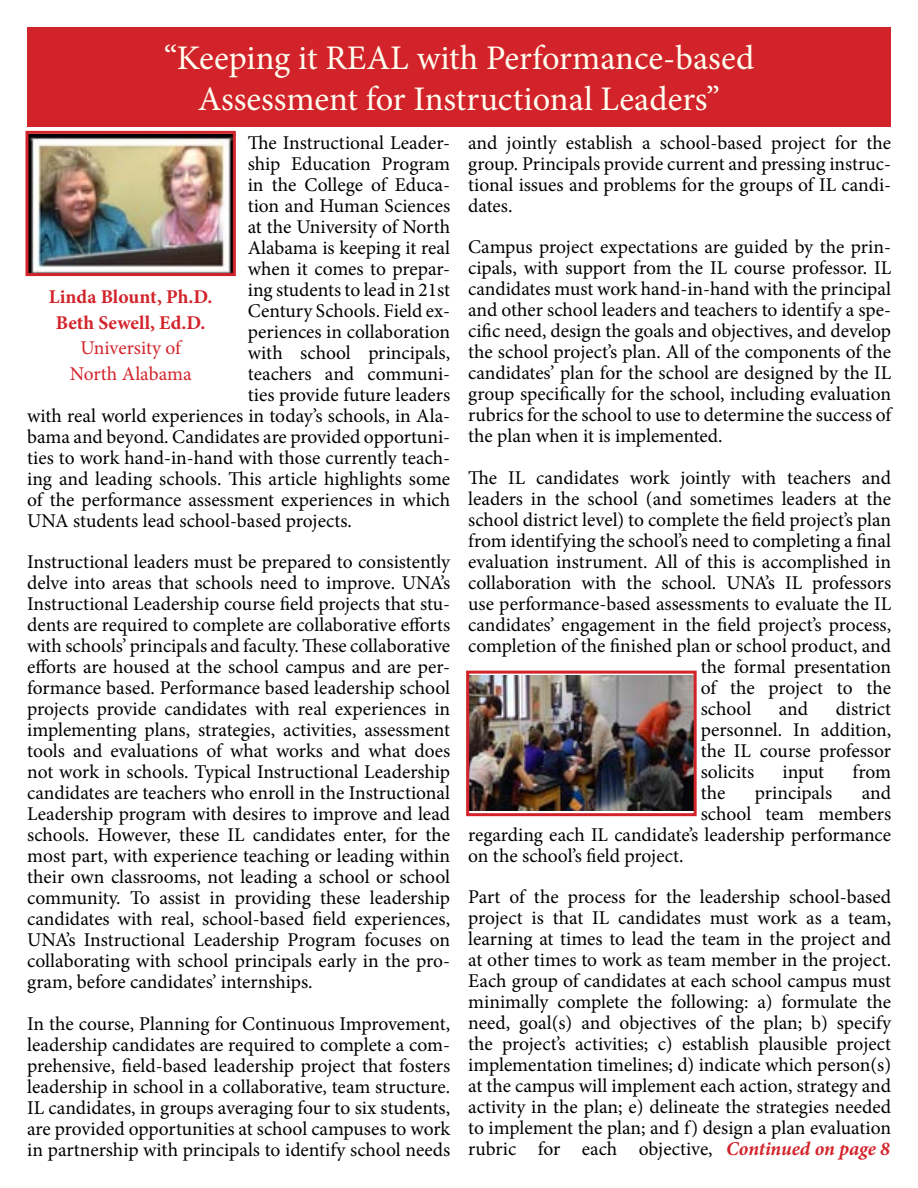
<style>
.page{position:relative;width:918px;height:1188px;background:#fff}
.page>*{position:absolute;margin:0;border:0;box-sizing:border-box;transform-origin:0 0}
.t1{font:34.5px/41.4px "Minion Pro";color:#fffef0;text-align:center}
.t2{font:19.5px/21px "Minion Pro";color:#000;text-align:justify}
.t3{font:700 19.5px/25.5px "Minion Pro";color:#d2232a;text-align:center}
.t4{font:19.5px/25.5px "Minion Pro";letter-spacing:-.005em;color:#d2232a;text-align:center}
.t5{font:italic 700 19.5px "Minion Pro";color:#d2232a}
</style>
<div class="page">
<div style="left:27px;top:27px;width:864px;height:99px;background:#d2232a"></div>
<img style="left:30px;top:135px;width:202px;height:137px">
<div style="left:26px;top:131px;width:210px;height:145px;border:3px solid #d2232a"></div>
<img style="left:470px;top:676px;width:223px;height:135px">
<div style="left:466px;top:671px;width:231px;height:145px;border:3px solid #d2232a"></div>
<h1 class="t1" style="left:164px;top:37px;width:592px">“Keeping it REAL with Performance-based<br>Assessment for Instructional Leaders”</h1>
<p class="t2" style="left:248px;top:133px;width:204px">The Instructional Leader-</p>
<p class="t2" style="left:248px;top:154px;width:204px">ship Education Program</p>
<p class="t2" style="left:248px;top:175px;width:204px">in the College of Educa-</p>
<p class="t2" style="left:248px;top:196px;width:204px">tion and Human Sciences</p>
<p class="t2" style="left:248px;top:217px;width:204px">at the University of North</p>
<p class="t2" style="left:248px;top:238px;width:204px">Alabama is keeping it real</p>
<p class="t2" style="left:248px;top:259px;width:204px">when it comes to prepar-</p>
<p class="t2" style="left:248px;top:280px;width:204px">ing students to lead in 21st</p>
<p class="t2" style="left:248px;top:301px;width:204px">Century Schools. Field ex-</p>
<p class="t2" style="left:248px;top:322px;width:204px">periences in collaboration</p>
<p class="t2" style="left:248px;top:343px;width:204px">with school principals,</p>
<p class="t2" style="left:248px;top:364px;width:204px">teachers and communi-</p>
<p class="t2" style="left:248px;top:385px;width:204px">ties provide future leaders</p>
<p class="t2" style="left:27px;top:406px;width:424px">with real world experiences in today’s schools, in Ala-</p>
<p class="t2" style="left:27px;top:427px;width:424px">bama and beyond. Candidates are provided opportuni-</p>
<p class="t2" style="left:27px;top:448px;width:425px">ties to work hand-in-hand with those currently teach-</p>
<p class="t2" style="left:27px;top:469px;width:424px">ing and leading schools. This article highlights some</p>
<p class="t2" style="left:27px;top:490px;width:424px">of the performance assessment experiences in which</p>
<p class="t2" style="left:27px;top:511px;width:326px">UNA students lead school-based projects.</p>
<p class="t2" style="left:27px;top:552px;width:425px">Instructional leaders must be prepared to consistently delve into areas that schools need to improve. UNA’s Instructional Leadership course field projects that stu&shy;dents are required to complete are collaborative efforts with schools’ principals and faculty. These collaborative efforts are housed at the school campus and are per&shy;formance based. Performance based leadership school projects provide candidates with real experiences in implementing plans, strategies, activities, assessment tools and evaluations of what works and what does not work in schools. Typical Instructional Leadership candidates are teachers who enroll in the Instructional Leadership program with desires to improve and lead schools. However, these IL candidates enter, for the most part, with experience teaching or leading within their own classrooms, not leading a school or school community. To assist in providing these leadership candidates with real, school-based field experiences, UNA’s Instructional Leadership Program focuses on collaborating with school principals early in the pro&shy;gram, before candidates’ internships.</p>
<p class="t2" style="left:27px;top:1013px;width:425px">In the course, Planning for Continuous Improvement, leadership candidates are required to complete a com&shy;prehensive, field-based leadership project that fosters leadership in school in a collaborative, team structure.<br>IL candidates, in groups averaging four to six students, are provided opportunities at school campuses to work in partnership with principals to identify school needs</p>
<p class="t2" style="left:468px;top:133px;width:425px">and jointly establish a school-based project for the group. Principals provide current and pressing instruc&shy;tional issues and problems for the groups of IL candi&shy;dates.</p>
<p class="t2" style="left:468px;top:237px;width:425px">Campus project expectations are guided by the prin&shy;cipals, with support from the IL course professor. IL candidates must work hand-in-hand with the principal and other school leaders and teachers to identify a spe&shy;cific need, design the goals and objectives, and develop the school project’s plan. All of the components of the candidates’ plan for the school are designed by the IL group specifically for the school, including evaluation rubrics for the school to use to determine the success of the plan when it is implemented.</p>
<p class="t2" style="left:468px;top:467px;width:425px">The IL candidates work jointly with teachers and</p>
<p class="t2" style="left:468px;top:488px;width:425px">leaders in the school (and sometimes leaders at the</p>
<p class="t2" style="left:468px;top:509px;width:424px">school district level) to complete the field project’s plan</p>
<p class="t2" style="left:468px;top:530px;width:424px">from identifying the school’s need to completing a final</p>
<p class="t2" style="left:468px;top:551px;width:424px">evaluation instrument. All of this is accomplished in</p>
<p class="t2" style="left:468px;top:572px;width:425px">collaboration with the school. UNA’s IL professors</p>
<p class="t2" style="left:468px;top:593px;width:425px">use performance-based assessments to evaluate the IL</p>
<p class="t2" style="left:468px;top:614px;width:424px">candidates’ engagement in the field project’s process,</p>
<p class="t2" style="left:468px;top:635px;width:425px">completion of the finished plan or school product, and</p>
<p class="t2" style="left:701px;top:656px;width:192px">the formal presentation</p>
<p class="t2" style="left:701px;top:677px;width:192px">of the project to the</p>
<p class="t2" style="left:701px;top:698px;width:52px">school</p>
<p class="t2" style="left:779px;top:698px;width:31px">and</p>
<p class="t3" style="left:49px;top:284px;width:165px">Linda Blount, Ph.D.<br>Beth Sewell, Ed.D.</p>
<p class="t4" style="left:70px;top:336px;width:123px">University of<br>North Alabama</p>
<p class="t2" style="left:701px;top:698px;width:192px;text-indent:135px">district personnel. In addition, the IL course professor solicits</p>
<p class="t2" style="left:783px;top:761px;width:43px">input</p>
<p class="t2" style="left:853px;top:761px;width:40px">from</p>
<p class="t2" style="left:701px;top:782px;width:26px">the</p>
<p class="t2" style="left:755px;top:782px;width:79px">principals</p>
<p class="t2" style="left:862px;top:782px;width:31px">and</p>
<p class="t2" style="left:701px;top:803px;width:192px">school team members</p>
<p class="t2" style="left:468px;top:824px;width:424px">regarding each IL candidate’s leadership performance</p>
<p class="t2" style="left:468px;top:845px;width:217px">on the school’s field project.</p>
<p class="t2" style="left:468px;top:886px;width:425px">Part of the process for the leadership school-based project is that IL candidates must work as a team, learning at times to lead the team in the project and at other times to work as team member in the project.<br>Each group of candidates at each school campus must minimally complete the following: a) formulate the need, goal(s) and objectives of the plan; b) specify the project’s activities; c) establish plausible project implementation timelines; d) indicate which person(s) at the campus will implement each action, strategy and activity in the plan; e) delineate the strategies needed to implement the plan; and f) design a plan evaluation rubric for each objective,</p>
<p class="t5" style="left:726px;top:1135px;width:165px">Continued on page 8</p>
</div>
